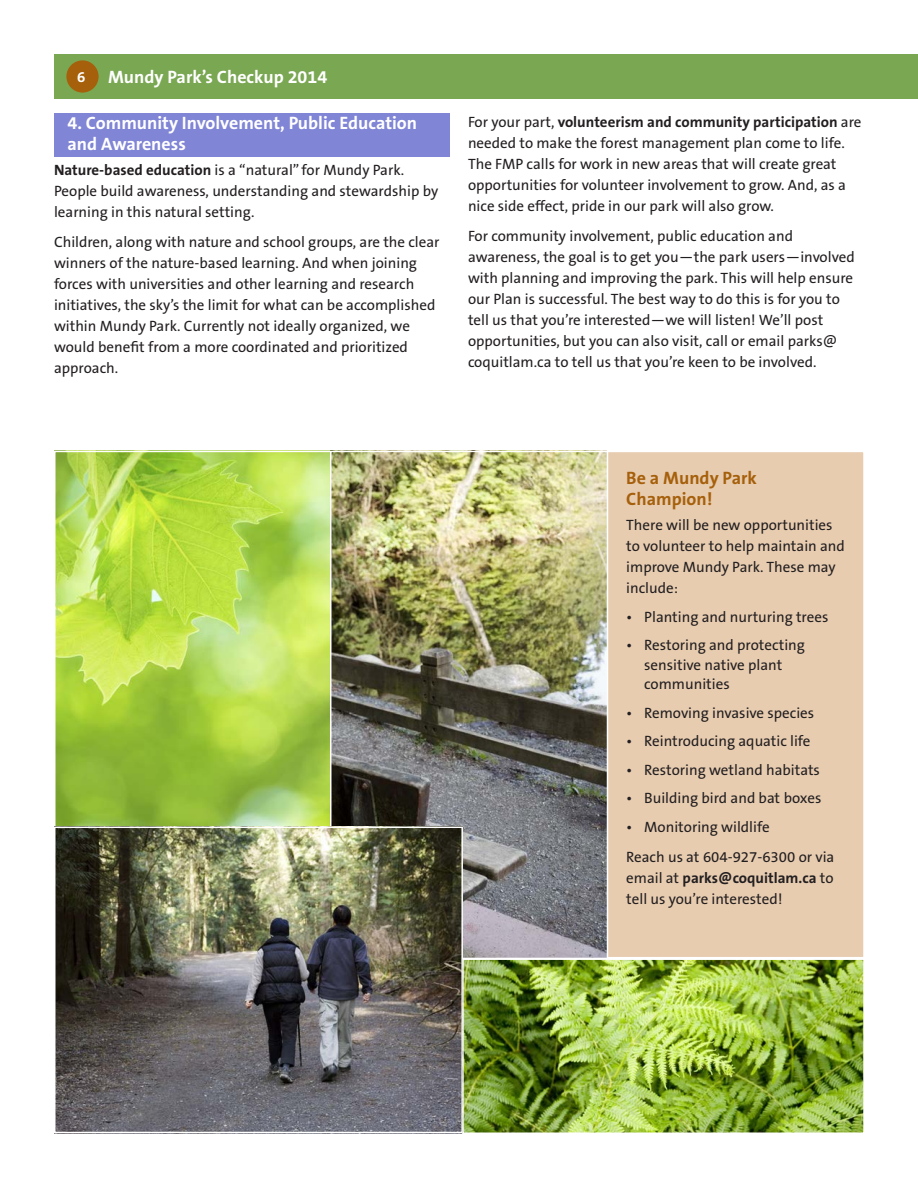
<style>
.page{position:relative;width:918px;height:1188px;background:#fff}
.page>*{position:absolute;margin:0;border:0;box-sizing:border-box;transform-origin:0 0}
.t1{font:700 18px/21px "The Sans B7";color:#fff}
.t2{font:700 18px/21px "The Sans B7";color:#a6600b}
.body{font:15px/21px "The Sans B5 Plain";color:#231f20}
.body_bullets{font:15px/19.5px "The Sans B5 Plain";color:#231f20}
.body-2{font:700 15px "The Sans B7";color:#fff}
.s1{font-family:"The Sans B7";font-weight:700}
</style>
<div class="page">
<div style="left:54px;top:113px;width:396px;height:43px;background:#8085d6"></div>
<img style="left:57px;top:454px;width:273px;height:373px">
<img style="left:333px;top:454px;width:274px;height:502px">
<img style="left:57px;top:830px;width:403px;height:300px">
<div style="left:54px;top:827px;width:409px;height:306px;border:2px solid #fff"></div>
<img style="left:465px;top:961px;width:397px;height:170px">
<div style="left:462px;top:958px;width:403px;height:176px;border:2px solid #fff"></div>
<div style="left:54px;top:54px;width:864px;height:45px;background:#7aa752"></div>
<div style="left:66px;top:60px;width:33px;height:33px;background:#a6600b;border-radius:50%"></div>
<div style="left:608px;top:451px;width:256px;height:507px;background:#e7ccb0"></div>
<div style="left:607px;top:451px;width:258px;height:507px;border:2px solid #fff"></div>
<p class="body-2" style="left:77px;top:69px;width:10px">6</p>
<p class="t1" style="left:108px;top:67px;width:221px">Mundy Park’s Checkup 2014</p>
<p class="t1" style="left:68px;top:113px;width:351px">4. Community Involvement, Public Education and Awareness</p>
<p class="body" style="left:54px;top:160px;width:386px"><span class="s1">Nature-based education</span> is a “natural” for Mundy Park.<br>People build awareness, understanding and stewardship by learning in this natural setting.</p>
<p class="body" style="left:54px;top:232px;width:387px">Children, along with nature and school groups, are the clear winners of the nature-based learning. And when joining forces with universities and other learning and research initiatives, the sky’s the limit for what can be accomplished within Mundy Park. Currently not ideally organized, we would benefit from a more coordinated and prioritized approach.</p>
<p class="body" style="left:468px;top:112px;width:395px">For your part, <span class="s1">volunteerism and community participation</span> are needed to make the forest management plan come to life.<br>The FMP calls for work in new areas that will create great opportunities for volunteer involvement to grow. And, as a nice side effect, pride in our park will also grow.</p>
<p class="body" style="left:468px;top:226px;width:388px">For community involvement, public education and awareness, the goal is to get you—the park users—involved with planning and improving the park. This will help ensure our Plan is successful. The best way to do this is for you to tell us that you’re interested—we will listen! We’ll post opportunities, but you can also visit, call or email parks@ coquitlam.ca to tell us that you’re keen to be involved.</p>
<p class="t2" style="left:626px;top:468px;width:132px">Be a Mundy Park<br>Champion!</p>
<p class="body" style="left:626px;top:515px;width:220px">There will be new opportunities to volunteer to help maintain and improve Mundy Park. These may include:</p>
<p class="body_bullets" style="left:626px;top:607px;width:204px">• Planting and nurturing trees</p>
<p class="body_bullets" style="left:644px;top:636px;width:162px;text-indent:-18px">• Restoring and protecting sensitive native plant communities</p>
<p class="body_bullets" style="left:626px;top:703px;width:190px">• Removing invasive species</p>
<p class="body_bullets" style="left:626px;top:732px;width:186px">• Reintroducing aquatic life</p>
<p class="body_bullets" style="left:626px;top:760px;width:195px">• Restoring wetland habitats</p>
<p class="body_bullets" style="left:626px;top:789px;width:197px">• Building bird and bat boxes</p>
<p class="body_bullets" style="left:626px;top:817px;width:145px">• Monitoring wildlife</p>
<p class="body" style="left:626px;top:847px;width:210px;text-align:justify">Reach us at 604-927-6300 or via email at <span class="s1">parks@coquitlam.ca</span> to tell us you’re interested!</p>
</div>
